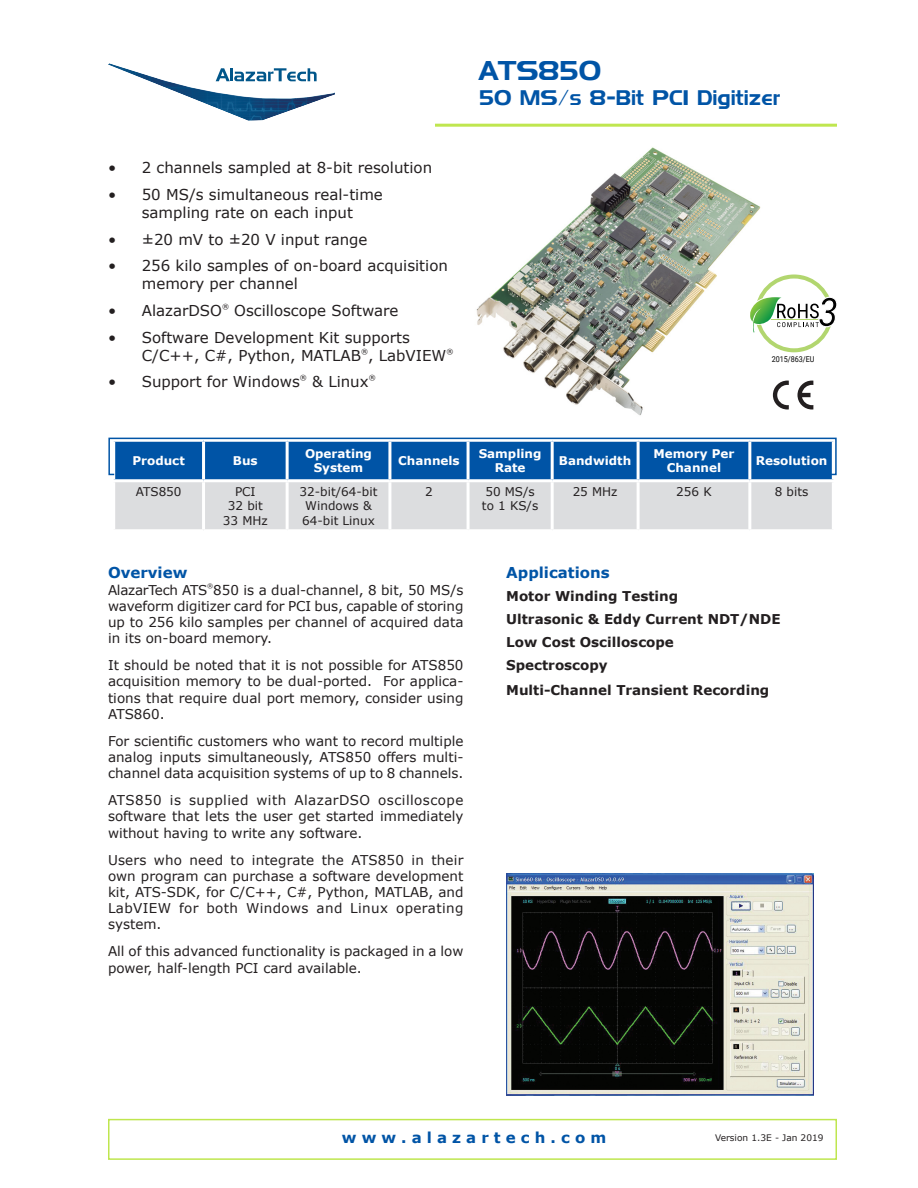
<style>
.page{position:relative;width:918px;height:1188px;background:#fff}
.page>*{position:absolute;margin:0;border:0;box-sizing:border-box;transform-origin:0 0}
.t1{font:27px "Denmark";color:#0054a6}
.t2{font:21px "Denmark";color:#0054a6}
.Alazar_Features{font:15px/18px "Verdana";color:#231f20}
.Alazar_SubHeading{font:700 15px "Verdana";color:#0054a6}
.Alazar_SubHeading-2{font:700 15px "Verdana";letter-spacing:.34em;color:#0054a6}
.Alazar_Text{font:13.5px/16.2px "Verdana";color:#231f20;text-align:justify}
.Body_text{font:700 13.5px "Verdana";color:#231f20}
.Alazar_Text-2{font:700 12px/14.4px "Verdana";color:#fff;text-align:center}
.Alazar_Text-3{font:12px/14.4px "Verdana";color:#231f20}
.t3{font:9px "Verdana";color:#231f20}
.t4{font:8.1px "Roboto";color:#000;scale:.89 1}
.Alazar_Features-2{font:7.05px "Verdana";color:#231f20}
.Alazar_Text-4{font:6.15px "Verdana";color:#231f20}
</style>
<div class="page">
<div style="left:108px;top:1119px;width:729px;height:41px;border:2px solid #bfe64f"></div>
<img style="left:108px;top:63px;width:227px;height:58px">
<hr style="left:435px;top:124px;width:402px;height:3px;background:#bfe64f">
<img style="left:476px;top:147px;width:297px;height:268px">
<svg style="left:108px;top:437px;width:729px;height:93px;background:#87a9cb"></svg>
<img style="left:506px;top:874px;width:307px;height:222px">
<svg style="left:749px;top:275px;width:88px;height:77px"></svg>
<svg style="left:773px;top:381px;width:16px;height:29px"></svg>
<svg style="left:797px;top:381px;width:16px;height:28px"></svg>
<p class="Alazar_Features" style="left:108px;top:159px;width:326px">• 2 channels sampled at 8-bit resolution</p>
<p class="Alazar_Features" style="left:108px;top:185px;width:276px;text-align:center">• 50 MS/s simultaneous real-time sampling rate on each input</p>
<p class="Alazar_Features" style="left:108px;top:230px;width:261px">• ±20 mV to ±20 V input range</p>
<p class="Alazar_Features" style="left:142px;top:257px;width:308px;text-indent:-34px">• 256 kilo samples of on-board acquisition memory per channel</p>
<p class="Alazar_Features" style="left:108px;top:301px;width:116px">• AlazarDSO</p>
<p class="Alazar_Features-2" style="left:222px;top:302px;width:8px">®</p>
<p class="Alazar_Features" style="left:234px;top:301px;width:166px">Oscilloscope Software</p>
<p class="Alazar_Features" style="left:142px;top:328px;width:270px;text-indent:-34px">• Software Development Kit supports<br>C/C++, C#, Python, MATLAB</p>
<p class="Alazar_Features-2" style="left:361px;top:346px;width:8px">®</p>
<p class="Alazar_Features" style="left:368px;top:346px;width:80px">, LabVIEW</p>
<p class="Alazar_Features-2" style="left:446px;top:346px;width:8px">®</p>
<p class="Alazar_Features" style="left:108px;top:373px;width:193px">• Support for Windows</p>
<p class="Alazar_Features-2" style="left:300px;top:373px;width:8px">®</p>
<p class="Alazar_Features" style="left:312px;top:373px;width:58px">&amp; Linux</p>
<p class="Alazar_Features-2" style="left:369px;top:373px;width:8px">®</p>
<h1 class="t1" style="left:479px;top:54px;width:123px">ATS850</h1>
<h2 class="t2" style="left:479px;top:85px;width:303px">50 MS/s 8-Bit PCI Digitizer</h2>
<p class="t4" style="left:772px;top:353px;width:50px">2015/863/EU</p>
<p class="Alazar_Text-2" style="left:132px;top:453px;width:54px">Product</p>
<p class="Alazar_Text-2" style="left:233px;top:453px;width:26px">Bus</p>
<p class="Alazar_Text-2" style="left:305px;top:446px;width:69px">Operating<br>System</p>
<p class="Alazar_Text-2" style="left:398px;top:453px;width:63px">Channels</p>
<p class="Alazar_Text-2" style="left:479px;top:446px;width:64px">Sampling<br>Rate</p>
<p class="Alazar_Text-2" style="left:559px;top:453px;width:74px">Bandwidth</p>
<p class="Alazar_Text-2" style="left:654px;top:446px;width:82px">Memory Per<br>Channel</p>
<p class="Alazar_Text-2" style="left:756px;top:453px;width:73px">Resolution</p>
<p class="Alazar_Text-3" style="left:136px;top:484px;width:47px">ATS850</p>
<p class="Alazar_Text-3" style="left:223px;top:484px;width:46px;text-align:center">PCI<br>32 bit<br>33 MHz</p>
<p class="Alazar_Text-3" style="left:300px;top:484px;width:79px">32-bit/64-bit<br>Windows &amp;<br>64-bit Linux</p>
<p class="Alazar_Text-3" style="left:425px;top:484px;width:9px">2</p>
<p class="Alazar_Text-3" style="left:482px;top:484px;width:58px">50 MS/s to 1 KS/s</p>
<p class="Alazar_Text-3" style="left:573px;top:484px;width:46px">25 MHz</p>
<p class="Alazar_Text-3" style="left:676px;top:484px;width:37px">256 K</p>
<p class="Alazar_Text-3" style="left:775px;top:484px;width:35px">8 bits</p>
<p class="Alazar_SubHeading" style="left:108px;top:562px;width:81px">Overview</p>
<p class="Alazar_Text" style="left:108px;top:582px;width:357px">AlazarTech ATS 850 is a dual-channel, 8 bit, 50 MS/s</p>
<p class="Alazar_Text-4" style="left:207px;top:582px;width:8px">®</p>
<p class="Alazar_Text" style="left:108px;top:598px;width:357px">waveform digitizer card for PCI bus, capable of storing up to 256 kilo samples per channel of acquired data in its on-board memory.</p>
<p class="Alazar_Text" style="left:108px;top:657px;width:357px">It should be noted that it is not possible for ATS850 acquisition memory to be dual-ported. For applica&shy;tions that require dual port memory, consider using ATS860.</p>
<p class="Alazar_Text" style="left:108px;top:733px;width:357px">For scientific customers who want to record multiple analog inputs simultaneously, ATS850 offers multi&shy;channel data acquisition systems of up to 8 channels.</p>
<p class="Alazar_Text" style="left:108px;top:792px;width:357px">ATS850 is supplied with AlazarDSO oscilloscope software that lets the user get started immediately without having to write any software.</p>
<p class="Alazar_Text" style="left:108px;top:852px;width:357px">Users who need to integrate the ATS850 in their own program can purchase a software development kit, ATS‑SDK, for C/C++, C#, Python, MATLAB, and LabVIEW for both Windows and Linux operating system.</p>
<p class="Alazar_Text" style="left:108px;top:943px;width:357px">All of this advanced functionality is packaged in a low power, half-length PCI card available.</p>
<p class="Alazar_SubHeading" style="left:506px;top:562px;width:105px">Applications</p>
<p class="Body_text" style="left:506px;top:587px;width:174px">Motor Winding Testing</p>
<p class="Body_text" style="left:506px;top:610px;width:276px">Ultrasonic &amp; Eddy Current NDT/NDE</p>
<p class="Body_text" style="left:506px;top:633px;width:169px">Low Cost Oscilloscope</p>
<p class="Body_text" style="left:506px;top:656px;width:103px">Spectroscopy</p>
<p class="Body_text" style="left:506px;top:681px;width:265px">Multi-Channel Transient Recording</p>
<p class="Alazar_SubHeading-2" style="left:342px;top:1127px;width:266px">www.alazartech.com</p>
<p class="t3" style="left:715px;top:1132px;width:110px">Version 1.3E - Jan 2019</p>
</div>
